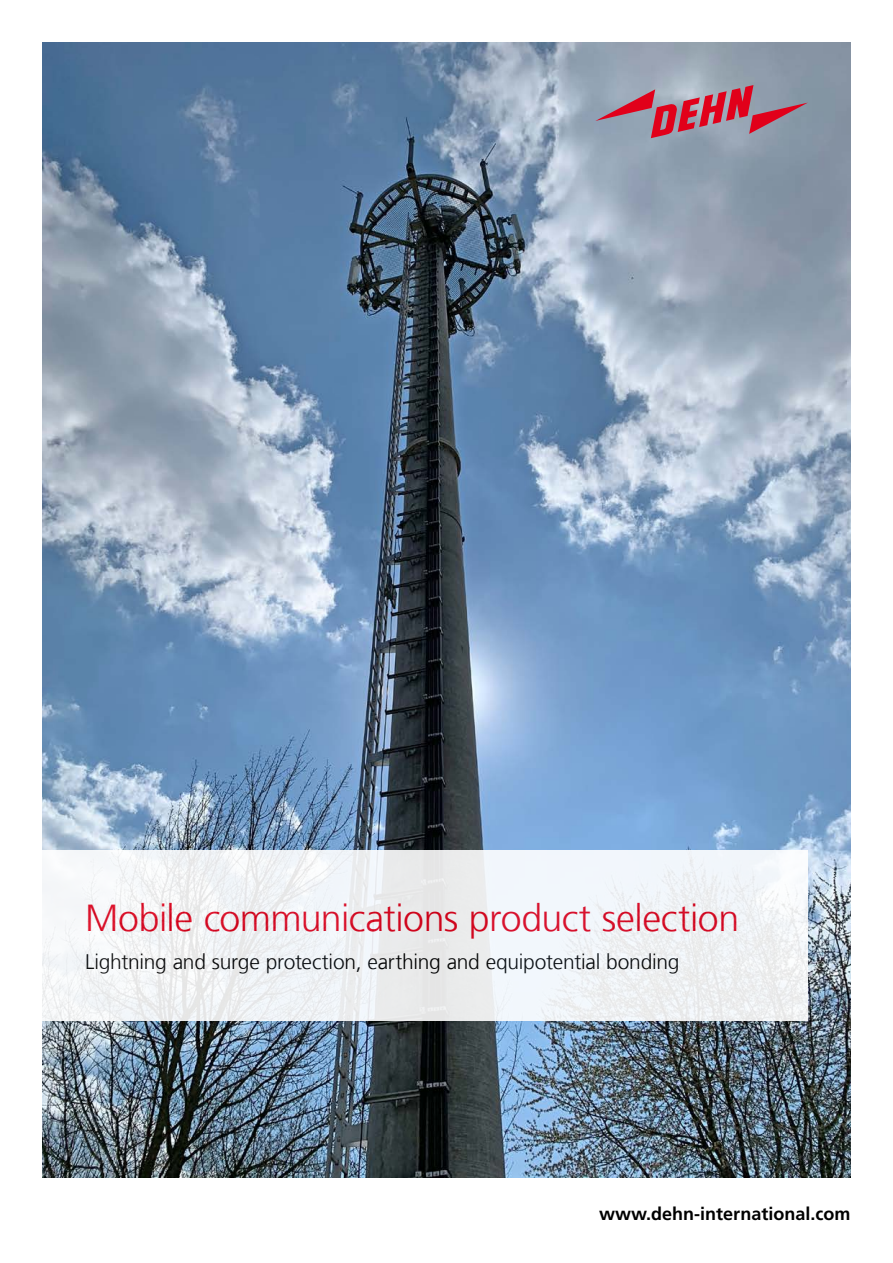
<style>
.page{position:relative;width:893px;height:1263px;background:#fff}
.page>*{position:absolute;margin:0;border:0;box-sizing:border-box;transform-origin:0 0}
.t1{font:300 37.5px "Frutiger LT Com";letter-spacing:-.015em;color:#e2001a}
.t2{font:300 21px "Frutiger LT Com";letter-spacing:-.015em;color:#000}
.t3{font:700 18px "Frutiger LT Com";color:#000}
</style>
<div class="page">
<img style="left:43px;top:43px;width:807px;height:1135px">
<svg style="left:42px;top:850px;width:766px;height:170px;fill:#f1f3f6"></svg>
<svg style="left:595px;top:85px;width:213px;height:53px;background:#a9798b"></svg>
<h1 class="t1" style="left:85px;top:896px;width:656px">Mobile communications product selection</h1>
<p class="t2" style="left:85px;top:949px;width:596px">Lightning and surge protection, earthing and equipotential bonding</p>
<p class="t3" style="left:599px;top:1204px;width:253px">www.dehn-international.com</p>
</div>
